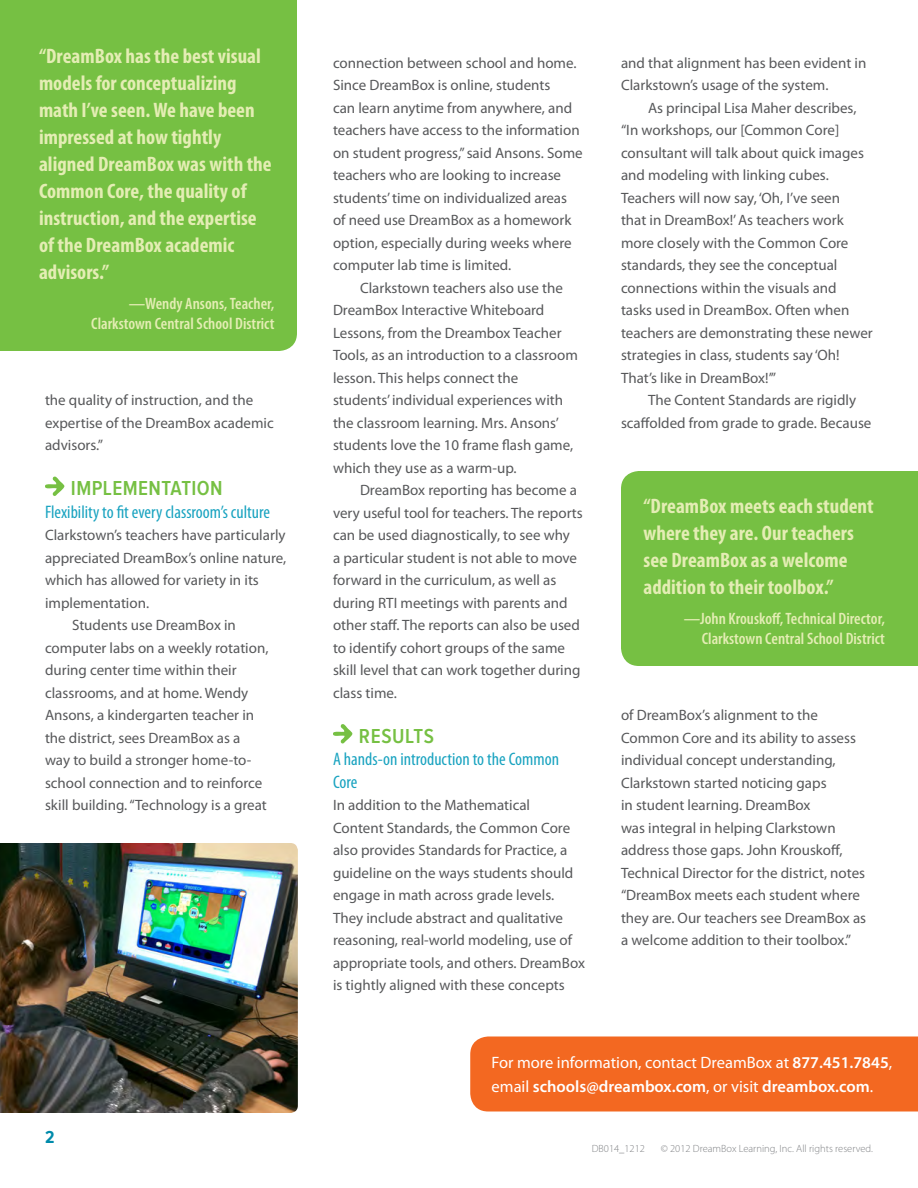
<style>
.page{position:relative;width:918px;height:1188px;background:#fff}
.page>*{position:absolute;margin:0;border:0;box-sizing:border-box;transform-origin:0 0}
.CS_Boxed_Quote_Right{font:700 condensed 21px/27px "Myriad Pro";color:#e4edb4}
.CS_Head_A_CAPS{font:600 21px "Proxima Nova Cond";letter-spacing:.02em;color:#76c043}
.CS_Head_B{font:600 21px "Proxima Nova Cond";letter-spacing:.03em;color:#76c043}
.CS_Head_B-2{font:condensed 18.15px/22.5px "Myriad Pro";color:#19a3c0}
.Footer_Folio_L{font:700 18px "Proxima Nova Cond";color:#008bab}
.CS_Boxed_Quote_Left{font:600 condensed 16.5px/19.5px "Myriad Pro";color:#e4edb4;text-align:right}
.Call_to_Action_Right{font:16.5px/24px "Myriad Pro";color:#fff}
.CS_Text_Indent_p0__b{font:15px/22.5px "Myriad Pro";color:#57585a}
.CS_Text_Indent_DS{font:15px/22.5px "Myriad Pro";color:#57585a}
.CS_Text_p0{font:15px/22.5px "Myriad Pro";color:#57585a}
.t1{font:300 10.5px "Myriad Pro";color:#808285}
.s1{font-weight:600}
</style>
<div class="page">
<img style="left:0;top:843px;width:298px;height:270px">
<svg style="left:45px;top:477px;width:19px;height:19px"></svg>
<svg style="left:333px;top:724px;width:19px;height:20px"></svg>
<div style="left:0;top:0;width:297px;height:351px;background:#76c043"></div>
<div style="left:470px;top:1036px;width:448px;height:76px;background:#f36821"></div>
<div style="left:621px;top:471px;width:297px;height:195px;background:#76c043"></div>
<p class="CS_Boxed_Quote_Right" style="left:39px;top:42px;width:234px">“DreamBox has the best visual models for conceptualizing math I’ve seen. We have been impressed at how tightly aligned DreamBox was with the<br>Common Core, the quality of instruction, and the expertise of the DreamBox academic advisors.”</p>
<p class="CS_Boxed_Quote_Left" style="left:91px;top:294px;width:185px">—Wendy Ansons, Teacher,<br>Clarkstown Central School District</p>
<p class="CS_Text_Indent_DS" style="left:45px;top:388px;width:230px">the quality of instruction, and the expertise of the DreamBox academic advisors.”</p>
<p class="CS_Head_A_CAPS" style="left:71px;top:478px;width:153px">IMPLEMENTATION</p>
<p class="CS_Head_B-2" style="left:45px;top:500px;width:227px">Flexibility to fit every classroom’s culture</p>
<p class="CS_Text_p0" style="left:45px;top:523px;width:243px">Clarkstown’s teachers have particularly appreciated DreamBox’s online nature, which has allowed for variety in its implementation.</p>
<p class="CS_Text_Indent_p0__b" style="left:45px;top:613px;width:225px;text-indent:27px">Students use DreamBox in computer labs on a weekly rotation, during center time within their classrooms, and at home. Wendy<br>Ansons, a kindergarten teacher in the district, sees DreamBox as a way to build a stronger home-to&shy;school connection and to reinforce skill building. “Technology is a great</p>
<p class="Footer_Folio_L" style="left:45px;top:1129px;width:11px">2</p>
<p class="CS_Text_Indent_p0__b" style="left:333px;top:51px;width:251px">connection between school and home.<br>Since DreamBox is online, students<br>can learn anytime from anywhere, and teachers have access to the information on student progress,” said Ansons. Some teachers who are looking to increase students’ time on individualized areas of need use DreamBox as a homework option, especially during weeks where computer lab time is limited.</p>
<p class="CS_Text_Indent_p0__b" style="left:333px;top:276px;width:246px;text-indent:27px">Clarkstown teachers also use the DreamBox Interactive Whiteboard Lessons, from the Dreambox Teacher Tools, as an introduction to a classroom lesson. This helps connect the students’ individual experiences with the classroom learning. Mrs. Ansons’ students love the 10 frame flash game, which they use as a warm-up.</p>
<p class="CS_Text_Indent_DS" style="left:333px;top:478px;width:251px;text-indent:27px">DreamBox reporting has become a very useful tool for teachers. The reports can be used diagnostically, to see why<br>a particular student is not able to move forward in the curriculum, as well as during RTI meetings with parents and other staff. The reports can also be used to identify cohort groups of the same skill level that can work together during class time.</p>
<p class="CS_Head_B" style="left:359px;top:726px;width:77px">RESULTS</p>
<p class="CS_Head_B-2" style="left:333px;top:748px;width:228px">A hands-on introduction to the Common<br>Core</p>
<p class="CS_Text_p0" style="left:333px;top:793px;width:253px">In addition to the Mathematical<br>Content Standards, the Common Core also provides Standards for Practice, a guideline on the ways students should engage in math across grade levels.<br>They include abstract and qualitative reasoning, real-world modeling, use of appropriate tools, and others. DreamBox is tightly aligned with these concepts</p>
<p class="CS_Text_p0" style="left:621px;top:51px;width:247px">and that alignment has been evident in<br>Clarkstown’s usage of the system.</p>
<p class="CS_Text_Indent_p0__b" style="left:621px;top:96px;width:253px;text-indent:27px">As principal Lisa Maher describes, “In workshops, our [Common Core] consultant will talk about quick images and modeling with linking cubes.<br>Teachers will now say, ‘Oh, I’ve seen<br>that in DreamBox!’ As teachers work more closely with the Common Core standards, they see the conceptual connections within the visuals and<br>tasks used in DreamBox. Often when teachers are demonstrating these newer strategies in class, students say ‘Oh!<br>That’s like in DreamBox!’”</p>
<p class="CS_Text_Indent_DS" style="left:621px;top:388px;width:252px;text-indent:27px">The Content Standards are rigidly scaffolded from grade to grade. Because</p>
<p class="CS_Boxed_Quote_Right" style="left:644px;top:492px;width:232px">“DreamBox meets each student where they are. Our teachers see DreamBox as a welcome addition to their toolbox.”</p>
<p class="CS_Boxed_Quote_Left" style="left:684px;top:609px;width:203px">—John Krouskoff, Technical Director,<br>Clarkstown Central School District</p>
<p class="CS_Text_Indent_DS" style="left:621px;top:703px;width:247px">of DreamBox’s alignment to the Common Core and its ability to assess individual concept understanding, Clarkstown started noticing gaps<br>in student learning. DreamBox<br>was integral in helping Clarkstown address those gaps. John Krouskoff, Technical Director for the district, notes “DreamBox meets each student where they are. Our teachers see DreamBox as a welcome addition to their toolbox.”</p>
<p class="Call_to_Action_Right" style="left:492px;top:1050px;width:402px">For more information, contact DreamBox at <span class="s1">877.451.7845</span>, email <span class="s1">schools@dreambox.com</span>, or visit <span class="s1">dreambox.com</span>.</p>
<p class="t1" style="left:592px;top:1142px;width:55px">DB014_1212</p>
<p class="t1" style="left:661px;top:1142px;width:214px">© 2012 DreamBox Learning, Inc. All rights reserved.</p>
</div>
